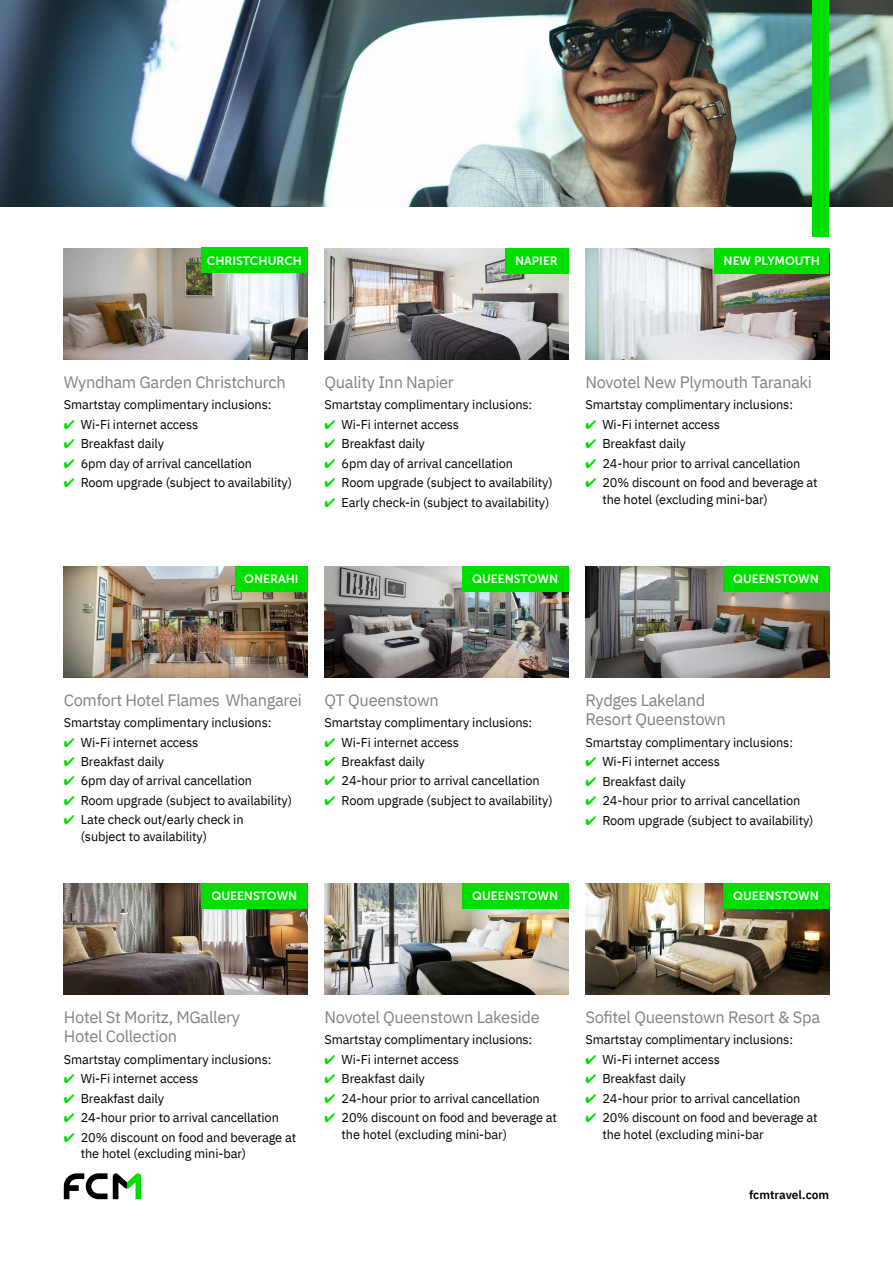
<style>
.page{position:relative;width:893px;height:1263px;background:#fff}
.page>*{position:absolute;margin:0;border:0;box-sizing:border-box;transform-origin:0 0}
.t1{font:16.5px/19.8px "IBM Plex Sans";letter-spacing:-.02em;color:#828282}
.t2{font:12.75px/16.5px "IBM Plex Sans";letter-spacing:-.01em;color:#000}
.t3{font:12px "Museo Sans 700";color:#fff}
.t4{font:600 12px "IBM Plex Sans";color:#000}
.s1{color:#00de00}
</style>
<div class="page">
<img style="left:64px;top:883px;width:244px;height:111px">
<img style="left:325px;top:883px;width:243px;height:111px">
<img style="left:585px;top:883px;width:244px;height:111px">
<div style="left:462px;top:883px;width:106px;height:26px;background:#00de00"></div>
<div style="left:201px;top:883px;width:107px;height:26px;background:#00de00"></div>
<div style="left:723px;top:883px;width:106px;height:26px;background:#00de00"></div>
<img style="left:64px;top:566px;width:244px;height:111px">
<img style="left:325px;top:566px;width:243px;height:111px">
<img style="left:585px;top:566px;width:244px;height:111px">
<div style="left:235px;top:566px;width:73px;height:26px;background:#00de00"></div>
<div style="left:462px;top:566px;width:106px;height:26px;background:#00de00"></div>
<div style="left:723px;top:566px;width:106px;height:26px;background:#00de00"></div>
<img style="left:64px;top:248px;width:244px;height:111px">
<img style="left:325px;top:248px;width:243px;height:111px">
<img style="left:585px;top:248px;width:244px;height:111px">
<div style="left:201px;top:247px;width:107px;height:26px;background:#00de00"></div>
<div style="left:714px;top:248px;width:115px;height:26px;background:#00de00"></div>
<div style="left:505px;top:248px;width:63px;height:26px;background:#00de00"></div>
<img style="left:0;top:0;width:893px;height:207px">
<svg style="left:64px;top:1173px;width:77px;height:26px"></svg>
<div style="left:812px;top:0;width:17px;height:236px;background:#00de00"></div>
<p class="t3" style="left:207px;top:254px;width:97px">CHRISTCHURCH</p>
<p class="t3" style="left:515px;top:254px;width:44px">NAPIER</p>
<p class="t3" style="left:724px;top:254px;width:98px">NEW PLYMOUTH</p>
<p class="t1" style="left:64px;top:370px;width:224px">Wyndham Garden Christchurch</p>
<p class="t2" style="left:64px;top:395px;width:209px">Smartstay complimentary inclusions:</p>
<p class="t2" style="left:64px;top:415px;width:136px"><span class="s1">✔</span> Wi-Fi internet access</p>
<p class="t2" style="left:64px;top:434px;width:102px"><span class="s1">✔</span> Breakfast daily</p>
<p class="t2" style="left:64px;top:454px;width:190px"><span class="s1">✔</span> 6pm day of arrival cancellation</p>
<p class="t2" style="left:64px;top:473px;width:230px"><span class="s1">✔</span> Room upgrade (subject to availability)</p>
<p class="t1" style="left:325px;top:370px;width:131px">Quality Inn Napier</p>
<p class="t2" style="left:325px;top:395px;width:209px">Smartstay complimentary inclusions:</p>
<p class="t2" style="left:325px;top:415px;width:136px"><span class="s1">✔</span> Wi-Fi internet access</p>
<p class="t2" style="left:325px;top:434px;width:102px"><span class="s1">✔</span> Breakfast daily</p>
<p class="t2" style="left:325px;top:454px;width:190px"><span class="s1">✔</span> 6pm day of arrival cancellation</p>
<p class="t2" style="left:325px;top:473px;width:230px"><span class="s1">✔</span> Room upgrade (subject to availability)</p>
<p class="t2" style="left:325px;top:493px;width:226px"><span class="s1">✔</span> Early check-in (subject to availability)</p>
<p class="t1" style="left:585px;top:370px;width:228px">Novotel New Plymouth Taranaki</p>
<p class="t2" style="left:585px;top:395px;width:209px">Smartstay complimentary inclusions:</p>
<p class="t2" style="left:585px;top:415px;width:136px"><span class="s1">✔</span> Wi-Fi internet access</p>
<p class="t2" style="left:585px;top:434px;width:102px"><span class="s1">✔</span> Breakfast daily</p>
<p class="t2" style="left:585px;top:454px;width:217px"><span class="s1">✔</span> 24-hour prior to arrival cancellation</p>
<p class="t2" style="left:602px;top:473px;width:217px;text-indent:-17px"><span class="s1">✔</span> 20% discount on food and beverage at the hotel (excluding mini-bar)</p>
<p class="t3" style="left:244px;top:572px;width:56px">ONERAHI</p>
<p class="t3" style="left:472px;top:573px;width:87px">QUEENSTOWN</p>
<p class="t3" style="left:733px;top:572px;width:87px">QUEENSTOWN</p>
<p class="t1" style="left:64px;top:688px;width:240px">Comfort Hotel Flames Whangarei</p>
<p class="t2" style="left:64px;top:713px;width:209px">Smartstay complimentary inclusions:</p>
<p class="t2" style="left:64px;top:733px;width:136px"><span class="s1">✔</span> Wi-Fi internet access</p>
<p class="t2" style="left:64px;top:752px;width:102px"><span class="s1">✔</span> Breakfast daily</p>
<p class="t2" style="left:64px;top:772px;width:190px"><span class="s1">✔</span> 6pm day of arrival cancellation</p>
<p class="t2" style="left:64px;top:791px;width:230px"><span class="s1">✔</span> Room upgrade (subject to availability)</p>
<p class="t2" style="left:81px;top:811px;width:164px;text-indent:-17px"><span class="s1">✔</span> Late check out/early check in (subject to availability)</p>
<p class="t1" style="left:325px;top:688px;width:116px">QT Queenstown</p>
<p class="t2" style="left:325px;top:713px;width:209px">Smartstay complimentary inclusions:</p>
<p class="t2" style="left:325px;top:733px;width:136px"><span class="s1">✔</span> Wi-Fi internet access</p>
<p class="t2" style="left:325px;top:752px;width:102px"><span class="s1">✔</span> Breakfast daily</p>
<p class="t2" style="left:325px;top:772px;width:217px"><span class="s1">✔</span> 24-hour prior to arrival cancellation</p>
<p class="t2" style="left:325px;top:791px;width:230px"><span class="s1">✔</span> Room upgrade (subject to availability)</p>
<p class="t1" style="left:585px;top:688px;width:142px">Rydges Lakeland<br>Resort Queenstown</p>
<p class="t2" style="left:585px;top:733px;width:209px">Smartstay complimentary inclusions:</p>
<p class="t2" style="left:585px;top:752px;width:136px"><span class="s1">✔</span> Wi-Fi internet access</p>
<p class="t2" style="left:585px;top:772px;width:102px"><span class="s1">✔</span> Breakfast daily</p>
<p class="t2" style="left:585px;top:791px;width:217px"><span class="s1">✔</span> 24-hour prior to arrival cancellation</p>
<p class="t2" style="left:585px;top:811px;width:230px"><span class="s1">✔</span> Room upgrade (subject to availability)</p>
<p class="t3" style="left:211px;top:889px;width:87px">QUEENSTOWN</p>
<p class="t3" style="left:472px;top:889px;width:87px">QUEENSTOWN</p>
<p class="t3" style="left:733px;top:889px;width:87px">QUEENSTOWN</p>
<p class="t1" style="left:64px;top:1005px;width:178px">Hotel St Moritz, MGallery<br>Hotel Collection</p>
<p class="t2" style="left:64px;top:1050px;width:209px">Smartstay complimentary inclusions:</p>
<p class="t2" style="left:64px;top:1069px;width:136px"><span class="s1">✔</span> Wi-Fi internet access</p>
<p class="t2" style="left:64px;top:1089px;width:102px"><span class="s1">✔</span> Breakfast daily</p>
<p class="t2" style="left:64px;top:1108px;width:217px"><span class="s1">✔</span> 24-hour prior to arrival cancellation</p>
<p class="t2" style="left:81px;top:1128px;width:217px;text-indent:-17px"><span class="s1">✔</span> 20% discount on food and beverage at the hotel (excluding mini-bar)</p>
<p class="t1" style="left:325px;top:1005px;width:217px">Novotel Queenstown Lakeside</p>
<p class="t2" style="left:325px;top:1030px;width:209px">Smartstay complimentary inclusions:</p>
<p class="t2" style="left:325px;top:1050px;width:136px"><span class="s1">✔</span> Wi-Fi internet access</p>
<p class="t2" style="left:325px;top:1069px;width:102px"><span class="s1">✔</span> Breakfast daily</p>
<p class="t2" style="left:325px;top:1089px;width:217px"><span class="s1">✔</span> 24-hour prior to arrival cancellation</p>
<p class="t2" style="left:342px;top:1108px;width:217px;text-indent:-17px"><span class="s1">✔</span> 20% discount on food and beverage at the hotel (excluding mini-bar)</p>
<p class="t1" style="left:585px;top:1005px;width:236px">Sofitel Queenstown Resort &amp; Spa</p>
<p class="t2" style="left:585px;top:1030px;width:209px">Smartstay complimentary inclusions:</p>
<p class="t2" style="left:585px;top:1050px;width:136px"><span class="s1">✔</span> Wi-Fi internet access</p>
<p class="t2" style="left:585px;top:1069px;width:102px"><span class="s1">✔</span> Breakfast daily</p>
<p class="t2" style="left:585px;top:1089px;width:217px"><span class="s1">✔</span> 24-hour prior to arrival cancellation</p>
<p class="t2" style="left:602px;top:1108px;width:217px;text-indent:-17px"><span class="s1">✔</span> 20% discount on food and beverage at the hotel (excluding mini-bar</p>
<p class="t4" style="left:749px;top:1185px;width:82px">fcmtravel.com</p>
</div>
